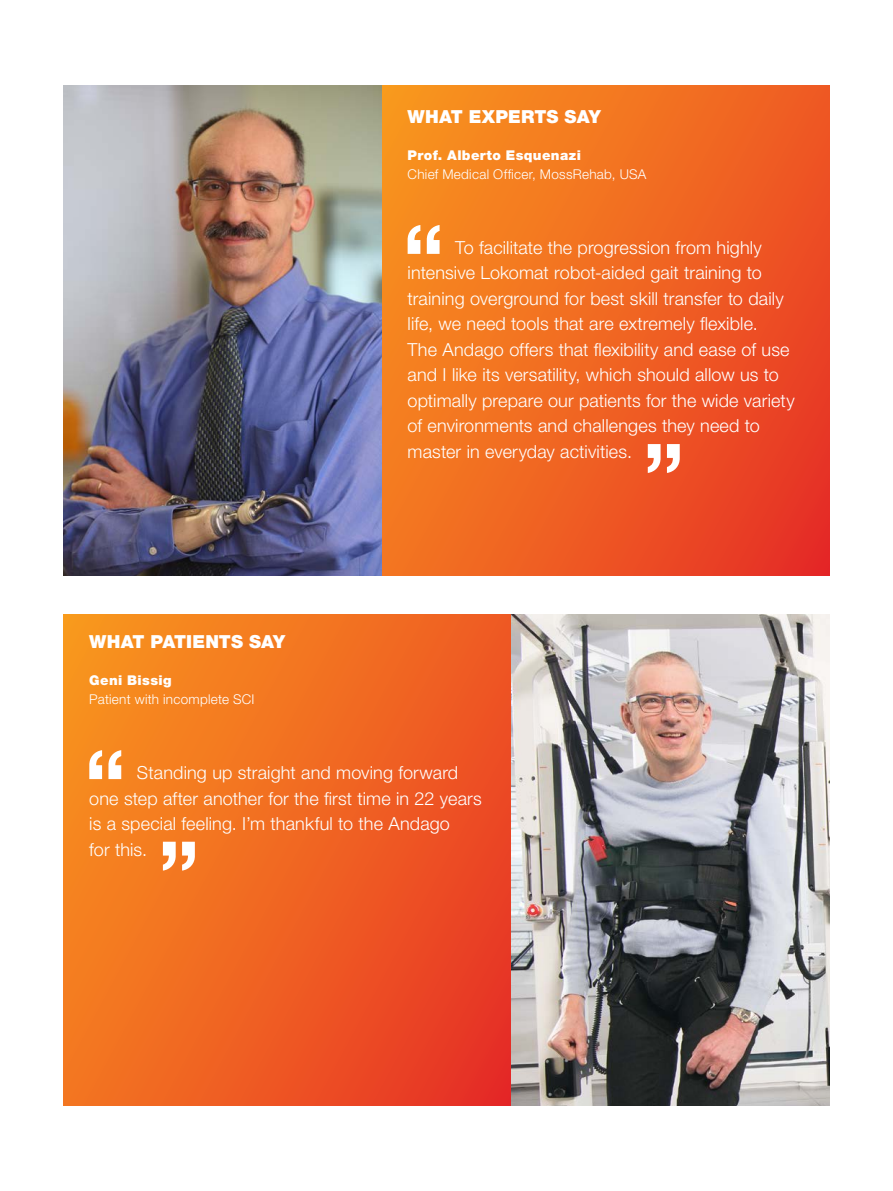
<style>
.page{position:relative;width:893px;height:1191px;background:#fff}
.page>*{position:absolute;margin:0;border:0;box-sizing:border-box;transform-origin:0 0}
.t1{font:300 18px/25.5px "Helvetica Neue LT Pro";letter-spacing:.01em;color:#fff}
.t2{font:900 18px "Helvetica Neue LT Pro";letter-spacing:.005em;color:#fff}
.t3{font:300 13.5px "Helvetica Neue LT Pro";letter-spacing:.02em;color:#fff}
.t4{font:900 13.5px "Helvetica Neue LT Pro";letter-spacing:.03em;color:#fff}
</style>
<div class="page">
<img style="left:511px;top:614px;width:318px;height:492px">
<img style="left:64px;top:85px;width:318px;height:490px">
<svg style="left:382px;top:85px;width:447px;height:490px;background:#f06621"></svg>
<svg style="left:64px;top:614px;width:447px;height:492px;background:#f06521"></svg>
<svg style="left:407px;top:225px;width:33px;height:29px"></svg>
<svg style="left:648px;top:444px;width:32px;height:29px"></svg>
<svg style="left:89px;top:750px;width:32px;height:29px"></svg>
<svg style="left:163px;top:841px;width:32px;height:29px"></svg>
<p class="t2" style="left:408px;top:105px;width:195px">WHAT EXPERTS SAY</p>
<p class="t4" style="left:408px;top:147px;width:175px">Prof. Alberto Esquenazi</p>
<p class="t3" style="left:408px;top:166px;width:240px">Chief Medical Officer, MossRehab, USA</p>
<p class="t2" style="left:89px;top:630px;width:197px">WHAT PATIENTS SAY</p>
<p class="t4" style="left:89px;top:672px;width:84px">Geni Bissig</p>
<p class="t3" style="left:89px;top:691px;width:167px">Patient with incomplete SCI</p>
<p class="t1" style="left:408px;top:234px;width:389px;text-indent:48px">To facilitate the progression from highly intensive Lokomat robot-aided gait training to training overground for best skill transfer to daily life, we need tools that are extremely flexible.<br>The Andago offers that flexibility and ease of use and I like its versatility, which should allow us to optimally prepare our patients for the wide variety of environments and challenges they need to master in everyday activities.</p>
<p class="t1" style="left:89px;top:759px;width:394px;text-indent:48px">Standing up straight and moving forward one step after another for the first time in 22 years is a special feeling. I’m thankful to the Andago<br>for this.</p>
</div>
